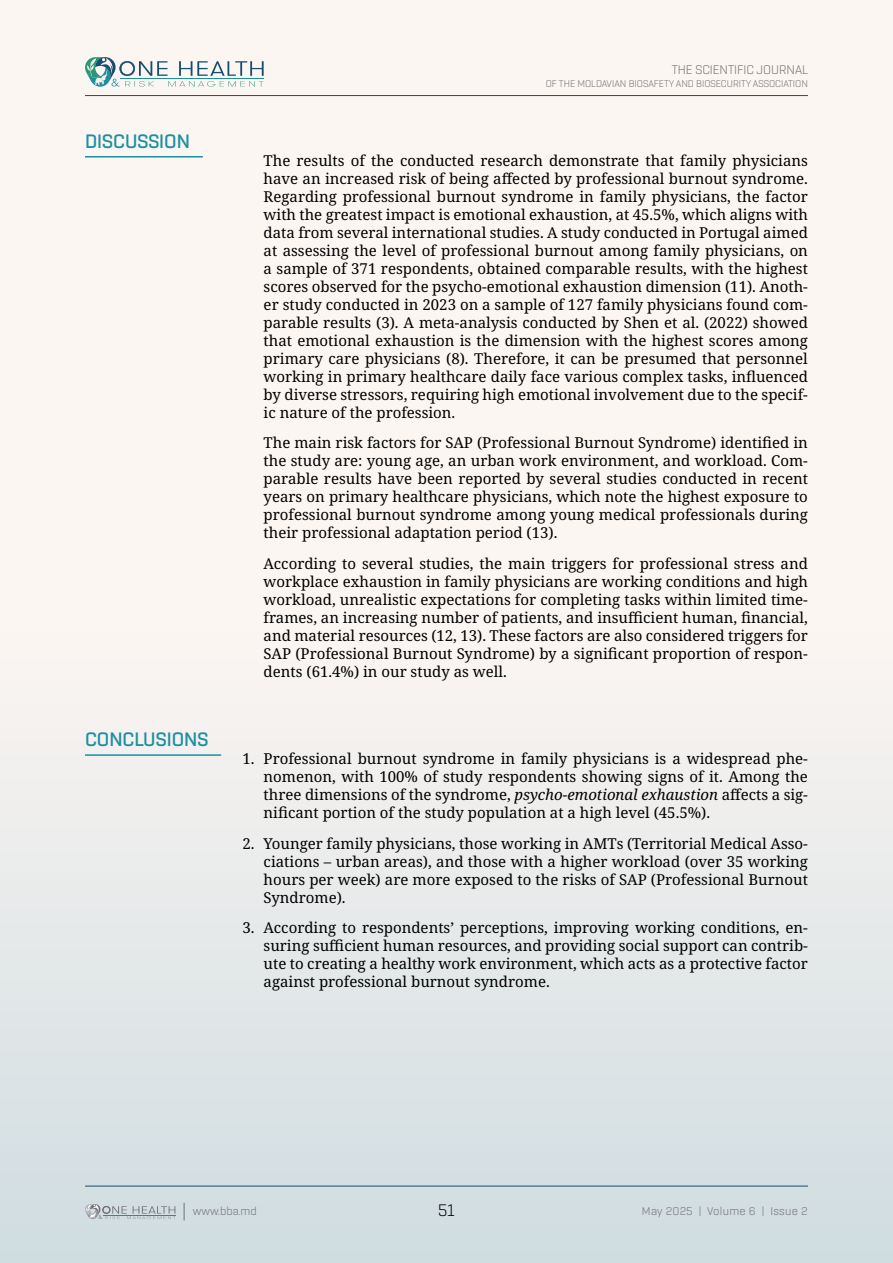
<style>
.page{position:relative;width:893px;height:1263px;background:#fcf6f3}
.page>*{position:absolute;margin:0;border:0;box-sizing:border-box;transform-origin:0 0}
.t1{font:600 21px "Rogan";color:#1c90a1}
.t2{font:300 18px "Rogan";color:#000}
.t3{font:15px/18px "Avrile Serif";color:#000;text-align:justify}
.t4{font:300 13.5px "Rogan";color:#6f7073}
.t5{font:300 12px "Rogan";letter-spacing:.015em;color:#6f7073}
.t6{font:300 10.5px "Rogan";color:#6f7073}
.s1{font-style:italic}
</style>
<div class="page">
<div style="left:0;top:631px;width:893px;height:632px;background:linear-gradient(to bottom,#fcf6f3,#cedbe0)"></div>
<svg style="left:85px;top:1204px;width:90px;height:15px"></svg>
<svg style="left:184px;top:1203px;width:1px;height:17px"></svg>
<hr style="left:85px;top:95px;width:723px;height:1px;background:#164e6e">
<hr style="left:85px;top:1186px;width:723px;height:1px;background:#164e6e">
<svg style="left:85px;top:57px;width:179px;height:30px"></svg>
<hr style="left:85px;top:156px;width:118px;height:2px;background:#1c90a1">
<hr style="left:85px;top:754px;width:136px;height:2px;background:#1c90a1">
<h1 class="t1" style="left:85px;top:129px;width:107px">DISCUSSION</h1>
<h1 class="t1" style="left:85px;top:727px;width:125px">CONCLUSIONS</h1>
<p class="t4" style="left:672px;top:62px;width:138px">THE SCIENTIFIC JOURNAL</p>
<p class="t6" style="left:546px;top:77px;width:264px">OF THE MOLDAVIAN BIOSAFETY AND BIOSECURITY ASSOCIATION</p>
<p class="t3" style="left:264px;top:152px;width:546px">The results of the conducted research demonstrate that family physicians have an increased risk of being affected by professional burnout syndrome.<br>Regarding professional burnout syndrome in family physicians, the factor with the greatest impact is emotional exhaustion, at 45.5%, which aligns with data from several international studies. A study conducted in Portugal aimed at assessing the level of professional burnout among family physicians, on a sample of 371 respondents, obtained comparable results, with the highest scores observed for the psycho-emotional exhaustion dimension (11). Anoth&shy;er study conducted in 2023 on a sample of 127 family physicians found com&shy;parable results (3). A meta-analysis conducted by Shen et al. (2022) showed that emotional exhaustion is the dimension with the highest scores among primary care physicians (8). Therefore, it can be presumed that personnel working in primary healthcare daily face various complex tasks, influenced by diverse stressors, requiring high emotional involvement due to the specif&shy;ic nature of the profession.</p>
<p class="t3" style="left:264px;top:434px;width:546px">The main risk factors for SAP (Professional Burnout Syndrome) identified in the study are: young age, an urban work environment, and workload. Com&shy;parable results have been reported by several studies conducted in recent years on primary healthcare physicians, which note the highest exposure to professional burnout syndrome among young medical professionals during their professional adaptation period (13).</p>
<p class="t3" style="left:264px;top:555px;width:546px">According to several studies, the main triggers for professional stress and workplace exhaustion in family physicians are working conditions and high workload, unrealistic expectations for completing tasks within limited time&shy;frames, an increasing number of patients, and insufficient human, financial, and material resources (12, 13). These factors are also considered triggers for SAP (Professional Burnout Syndrome) by a significant proportion of respon&shy;dents (61.4%) in our study as well.</p>
<p class="t3" style="left:264px;top:750px;width:546px;text-indent:-21px">1. Professional burnout syndrome in family physicians is a widespread phe&shy;nomenon, with 100% of study respondents showing signs of it. Among the three dimensions of the syndrome, <span class="s1">psycho-emotional exhaustion</span> affects a sig&shy;nificant portion of the study population at a high level (45.5%).</p>
<p class="t3" style="left:264px;top:835px;width:546px;text-indent:-21px">2. Younger family physicians, those working in AMTs (Territorial Medical Asso&shy;ciations – urban areas), and those with a higher workload (over 35 working hours per week) are more exposed to the risks of SAP (Professional Burnout Syndrome).</p>
<p class="t3" style="left:264px;top:919px;width:546px;text-indent:-21px">3. According to respondents’ perceptions, improving working conditions, en&shy;suring sufficient human resources, and providing social support can contrib&shy;ute to creating a healthy work environment, which acts as a protective factor against professional burnout syndrome.</p>
<p class="t5" style="left:193px;top:1205px;width:66px">www.bba.md</p>
<p class="t2" style="left:438px;top:1200px;width:19px">51</p>
<p class="t5" style="left:642px;top:1205px;width:167px">May 2025 | Volume 6 | Issue 2</p>
</div>
